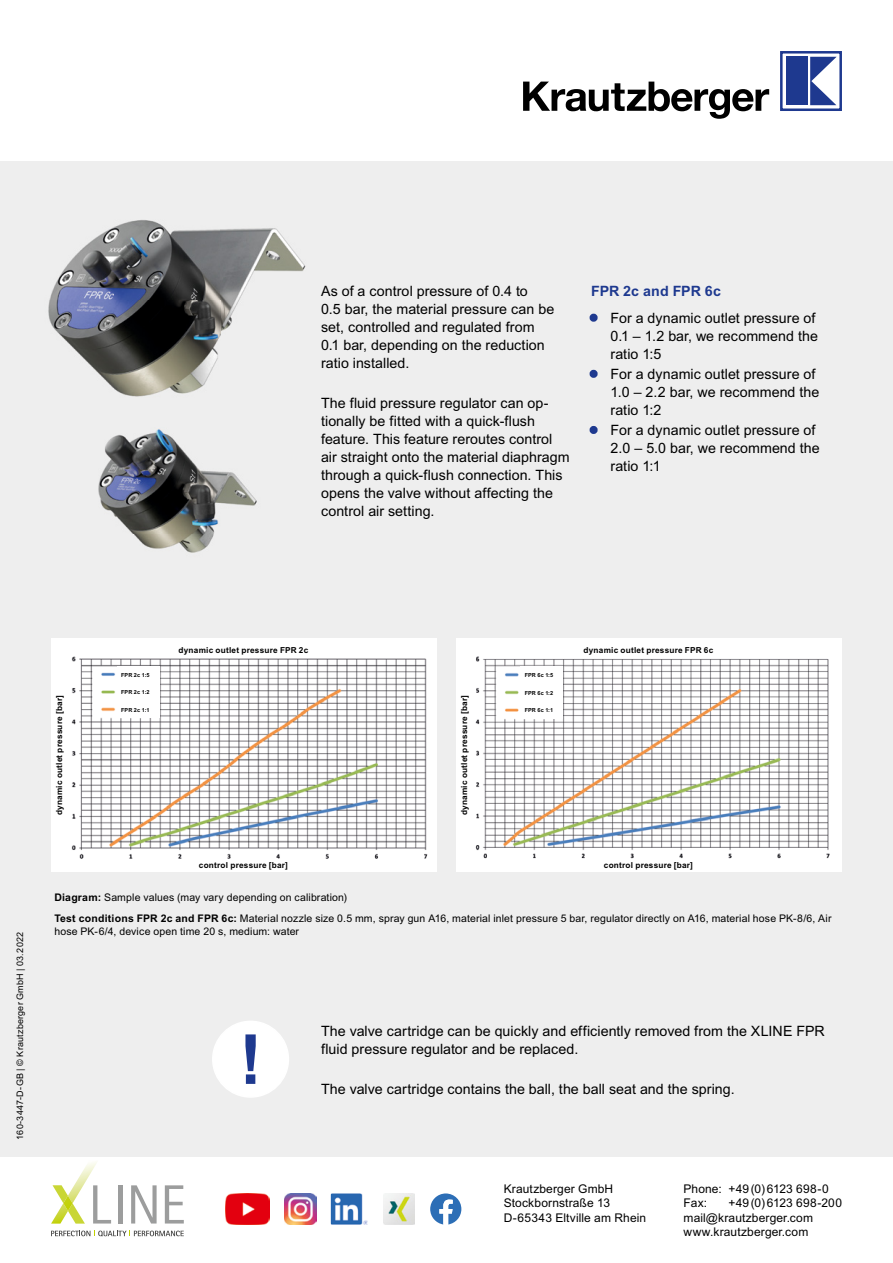
<style>
.page{position:relative;width:893px;height:1263px;background:#fff}
.page>*{position:absolute;margin:0;border:0;box-sizing:border-box;transform-origin:0 0}
.t1{font:14.25px/18px "Arial";letter-spacing:.005em;color:#000}
.t2{font:700 14.25px "Arial";letter-spacing:-.005em;color:#1e398f}
.t3{font:12px/14.4px "Arial";letter-spacing:.01em;color:#000}
.t4{font:10.5px/21.1px "Arial";letter-spacing:.015em;color:#000}
.t5{font:9px "Arial";letter-spacing:.02em;color:#000}
.t6{font:700 8.25px "Arial";letter-spacing:.025em;color:#000}
.t7{font:700 5.55px "Arial";letter-spacing:.01em;color:#000}
.s1{color:#1e398f}
.s2{font-weight:700}
</style>
<div class="page">
<div style="left:0;top:162px;width:893px;height:995px;background:#eee"></div>
<svg style="left:523px;top:82px;width:246px;height:37px"></svg>
<svg style="left:780px;top:51px;width:62px;height:60px"></svg>
<div style="left:786px;top:57px;width:22px;height:48px;background:#1e398f"></div>
<svg style="left:810px;top:57px;width:27px;height:48px"></svg>
<svg style="left:430px;top:1193px;width:31px;height:32px"></svg>
<img style="left:285px;top:1193px;width:31px;height:32px">
<img style="left:383px;top:1193px;width:31px;height:32px">
<img style="left:225px;top:1193px;width:44px;height:32px">
<img style="left:331px;top:1193px;width:36px;height:32px">
<img style="left:333px;top:1196px;width:27px;height:26px">
<svg style="left:589px;top:313px;width:9px;height:9px"></svg>
<svg style="left:589px;top:369px;width:9px;height:9px"></svg>
<svg style="left:589px;top:426px;width:9px;height:8px"></svg>
<svg style="left:212px;top:1021px;width:77px;height:77px"></svg>
<img style="left:98px;top:429px;width:159px;height:124px">
<img style="left:48px;top:220px;width:258px;height:177px">
<svg style="left:51px;top:1230px;width:133px;height:6px"></svg>
<div style="left:118px;top:1185px;width:5px;height:38px;background:#9c9d9d"></div>
<svg style="left:131px;top:1185px;width:26px;height:38px"></svg>
<svg style="left:165px;top:1185px;width:19px;height:38px"></svg>
<svg style="left:51px;top:1162px;width:60px;height:61px"></svg>
<img style="left:456px;top:638px;width:383px;height:233px">
<img style="left:51px;top:638px;width:386px;height:233px">
<div style="left:520px;top:667px;width:43px;height:52px;background:#fff"></div>
<div style="left:117px;top:667px;width:42px;height:51px;background:#fff"></div>
<p class="t1" style="left:321px;top:282px;width:235px">As of a control pressure of 0.4 to<br>0.5 bar, the material pressure can be set, controlled and regulated from<br>0.1 bar, depending on the reduction ratio installed.</p>
<p class="t1" style="left:321px;top:394px;width:250px">The fluid pressure regulator can op&shy;tionally be fitted with a quick-flush feature. This feature reroutes control air straight onto the material diaphragm through a quick-flush connection. This opens the valve without affecting the control air setting.</p>
<p class="t2" style="left:591px;top:283px;width:131px">FPR 2c and FPR 6c</p>
<p class="t1" style="left:611px;top:309px;width:209px;text-indent:-19px"><span class="s1">•</span> For a dynamic outlet pressure of<br>0.1 – 1.2 bar, we recommend the ratio 1:5</p>
<p class="t1" style="left:611px;top:365px;width:210px;text-indent:-19px"><span class="s1">•</span> For a dynamic outlet pressure of<br>1.0 – 2.2 bar, we recommend the ratio 1:2</p>
<p class="t1" style="left:611px;top:421px;width:211px;text-indent:-19px"><span class="s1">•</span> For a dynamic outlet pressure of<br>2.0 – 5.0 bar, we recommend the ratio 1:1</p>
<p class="t5" style="left:15px;top:1140px;width:209px;rotate:-90deg">160-3447-D-GB | © Krautzberger GmbH | 03.2022</p>
<p class="t6" style="left:54px;top:815px;width:122px;rotate:-90deg">dynamic outlet pressure [bar]</p>
<p class="t7" style="left:121px;top:672px;width:30px">FPR 2c 1:5</p>
<p class="t7" style="left:121px;top:689px;width:30px">FPR 2c 1:2</p>
<p class="t7" style="left:121px;top:706px;width:30px">FPR 2c 1:1</p>
<p class="t6" style="left:179px;top:646px;width:131px">dynamic outlet pressure FPR 2c</p>
<p class="t6" style="left:199px;top:861px;width:91px">control pressure [bar]</p>
<p class="t6" style="left:459px;top:815px;width:122px;rotate:-90deg">dynamic outlet pressure [bar]</p>
<p class="t7" style="left:525px;top:672px;width:30px">FPR 6c 1:5</p>
<p class="t7" style="left:525px;top:690px;width:30px">FPR 6c 1:2</p>
<p class="t7" style="left:525px;top:707px;width:30px">FPR 6c 1:1</p>
<p class="t6" style="left:584px;top:646px;width:131px">dynamic outlet pressure FPR 6c</p>
<p class="t6" style="left:604px;top:861px;width:91px">control pressure [bar]</p>
<p class="t4" style="left:54px;top:887px;width:779px"><span class="s2">Diagram:</span> Sample values (may vary depending on calibration)<br><span class="s2">Test conditions FPR 2c and FPR 6c:</span> Material nozzle size 0.5 mm, spray gun A16, material inlet pressure 5 bar, regulator directly on A16, material hose PK-8/6, Air</p>
<p class="t4" style="left:54px;top:921px;width:246px">hose PK-6/4, device open time 20 s, medium: water</p>
<p class="t1" style="left:321px;top:1022px;width:505px">The valve cartridge can be quickly and efficiently removed from the XLINE FPR fluid pressure regulator and be replaced.</p>
<p class="t1" style="left:321px;top:1080px;width:415px">The valve cartridge contains the ball, the ball seat and the spring.</p>
<p class="t3" style="left:504px;top:1181px;width:144px">Krautzberger GmbH<br>Stockbornstraße 13<br>D-65343 Eltville am Rhein</p>
<p class="t3" style="left:684px;top:1181px;width:147px">Phone: +49(0)6123 698-0<br>Fax:</p>
<p class="t3" style="left:684px;top:1196px;width:160px;text-indent:45px">+49(0)6123 698-200 mail@krautzberger.com www.krautzberger.com</p>
</div>
